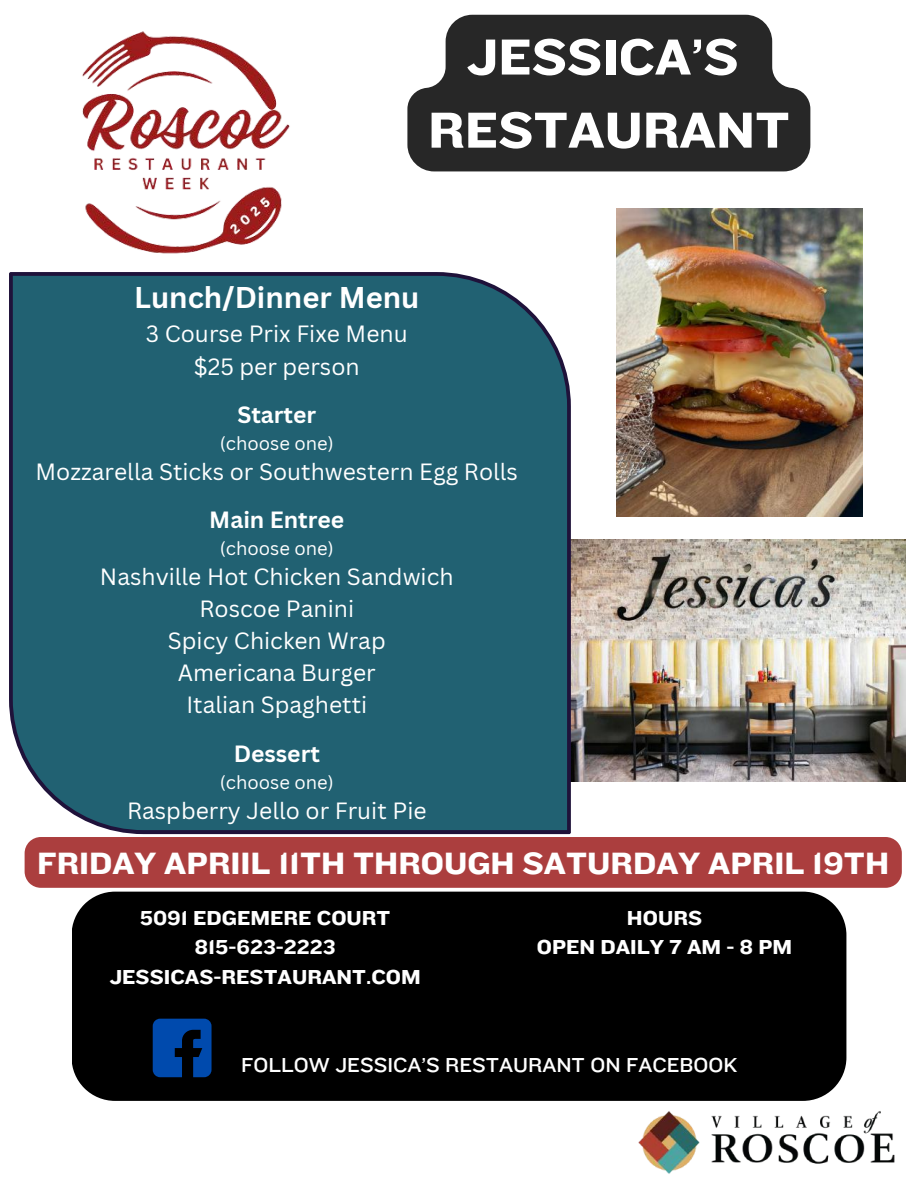
<style>
.page{position:relative;width:918px;height:1188px;background:#fff}
.page>*{position:absolute;margin:0;border:0;box-sizing:border-box;transform-origin:0 0}
.t1{font:52.5px/73.2px "Knockout 52";color:#fff;text-align:center}
.t2{font:32.1px "Knockout 52";color:#fff}
.t3{font:700 29.25px "Canva Sans";color:#fff}
.t4{font:22.95px/32.1px "Canva Sans";color:#fff;text-align:center}
.t5{font:700 22.95px "Canva Sans";color:#fff}
.t6{font:21px/29.2px "Knockout 52";color:#fff;text-align:center}
.t7{font:21px "Knockout 32";color:#fff}
.t8{font:18.45px "Canva Sans";color:#fff}
</style>
<div class="page">
<img style="left:82px;top:31px;width:208px;height:223px">
<img style="left:571px;top:540px;width:335px;height:242px">
<div style="left:9px;top:272px;width:562px;height:562px;background:#216172"></div>
<img style="left:638px;top:1111px;width:257px;height:63px">
<div style="left:72px;top:892px;width:774px;height:209px;background:#000"></div>
<svg style="left:153px;top:1019px;width:58px;height:58px;background:#003987"></svg>
<img style="left:617px;top:208px;width:246px;height:309px">
<div style="left:25px;top:837px;width:877px;height:51px;background:#ab3e3e"></div>
<svg style="left:407px;top:15px;width:403px;height:156px;background:#3c3c3c"></svg>
<h1 class="t1" style="left:428px;top:19px;width:363px">JESSICA’S<br>RESTAURANT</h1>
<p class="t3" style="left:134px;top:277px;width:287px">Lunch/Dinner Menu</p>
<p class="t4" style="left:146px;top:318px;width:263px">3 Course Prix Fixe Menu $25 per person</p>
<p class="t5" style="left:237px;top:399px;width:80px">Starter</p>
<p class="t8" style="left:220px;top:430px;width:115px">(choose one)</p>
<p class="t4" style="left:36px;top:455px;width:484px">Mozzarella Sticks or Southwestern Egg Rolls</p>
<p class="t5" style="left:209px;top:504px;width:137px">Main Entree</p>
<p class="t8" style="left:220px;top:536px;width:115px">(choose one)</p>
<p class="t4" style="left:100px;top:560px;width:355px">Nashville Hot Chicken Sandwich<br>Roscoe Panini<br>Spicy Chicken Wrap<br>Americana Burger<br>Italian Spaghetti</p>
<p class="t5" style="left:234px;top:738px;width:88px">Dessert</p>
<p class="t8" style="left:220px;top:769px;width:115px">(choose one)</p>
<p class="t4" style="left:127px;top:794px;width:301px">Raspberry Jello or Fruit Pie</p>
<h2 class="t2" style="left:37px;top:843px;width:854px">FRIDAY APRIIL 11TH THROUGH SATURDAY APRIL 19TH</h2>
<p class="t6" style="left:109px;top:903px;width:313px">5091 EDGEMERE COURT<br>815-623-2223<br>JESSICAS-RESTAURANT.COM</p>
<p class="t6" style="left:537px;top:903px;width:257px">HOURS<br>OPEN DAILY 7 AM - 8 PM</p>
<p class="t7" style="left:241px;top:1051px;width:498px">FOLLOW JESSICA’S RESTAURANT ON FACEBOOK</p>
</div>
